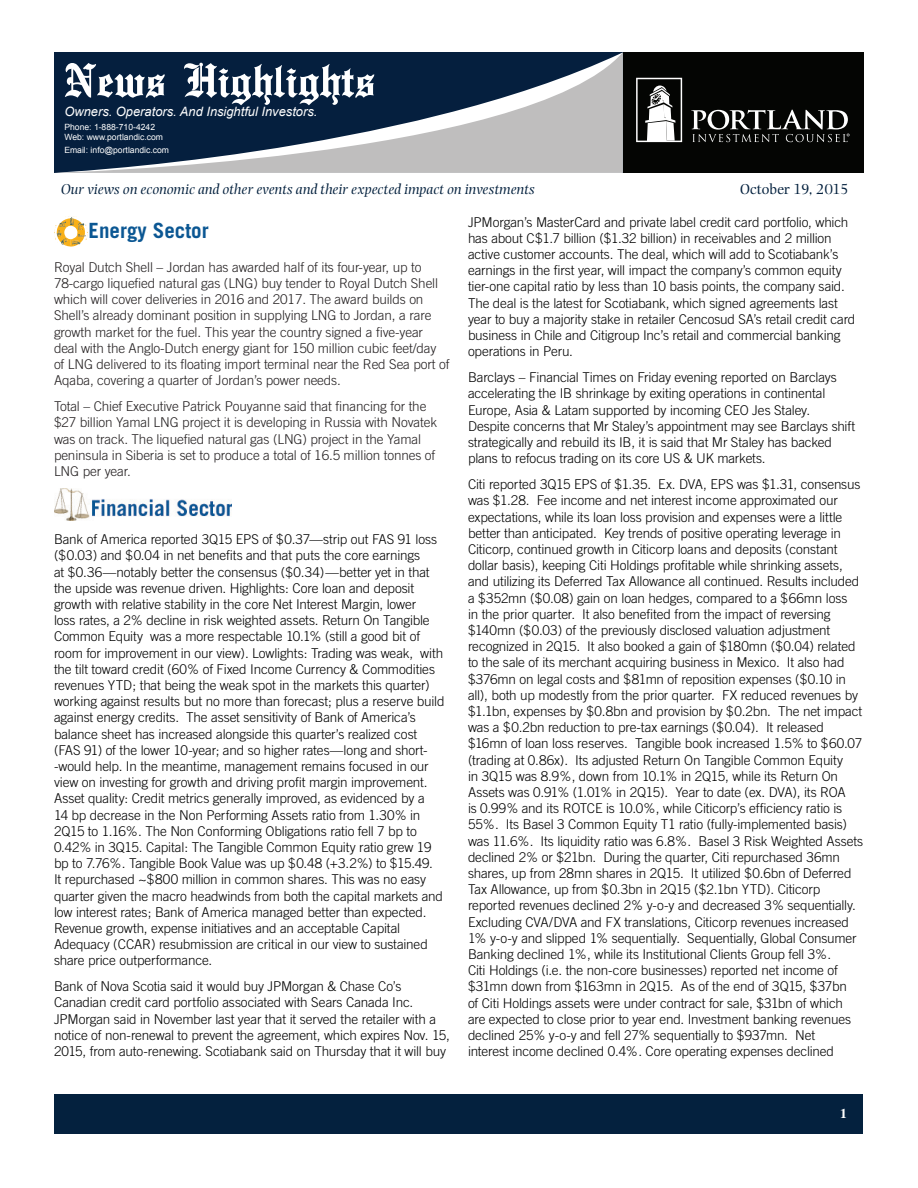
<style>
.page{position:relative;width:918px;height:1188px;background:#fff}
.page>*{position:absolute;margin:0;border:0;box-sizing:border-box;transform-origin:0 0}
.t1{font:500 51px "English Towne";color:#fff}
.t2{font:700 21px "Trade Gothic";color:#0b5793}
.t3{font:italic 15px "Photina";color:#04213e}
.t4{font:15px "Photina";color:#04213e}
.Article_-_Body{font:300 13.5px/16.2px "Trade Gothic";letter-spacing:-.015em;color:#000}
.Article_-_Body-2{font:300 13.5px/16.2px "Trade Gothic";letter-spacing:-.01em;color:#231f20}
.t5{font:700 13.5px "Times";color:#fff}
.t6{font:italic 12.9px "Arial";color:#fff}
.t7{font:8.55px/10.4px "Arial";color:#fff}
</style>
<div class="page">
<div style="left:606px;top:52px;width:258px;height:121px;background:#040503"></div>
<div style="left:55px;top:1094px;width:808px;height:39px;background:#04213e"></div>
<svg style="left:54px;top:53px;width:569px;height:120px;background:#4d5d71"></svg>
<svg style="left:636px;top:78px;width:46px;height:64px"></svg>
<svg style="left:691px;top:110px;width:159px;height:32px"></svg>
<img style="left:54px;top:488px;width:177px;height:32px">
<svg style="left:54px;top:216px;width:34px;height:31px"></svg>
<h1 class="t1" style="left:64px;top:51px;width:312px">News Highlights</h1>
<p class="t6" style="left:64px;top:103px;width:255px">Owners. Operators. And Insightful Investors.</p>
<p class="t7" style="left:64px;top:122px;width:100px">Phone: 1-888-710-4242<br>Web: www.portlandic.com</p>
<p class="t7" style="left:64px;top:145px;width:106px">Email: info@portlandic.com</p>
<p class="t3" style="left:61px;top:181px;width:475px">Our views on economic and other events and their expected impact on investments</p>
<p class="t4" style="left:740px;top:180px;width:110px">October 19, 2015</p>
<h2 class="t2" style="left:89px;top:218px;width:122px">Energy Sector</h2>
<p class="Article_-_Body-2" style="left:54px;top:259px;width:397px">Royal Dutch Shell – Jordan has awarded half of its four-year, up to 78-cargo liquefied natural gas (LNG) buy tender to Royal Dutch Shell which will cover deliveries in 2016 and 2017. The award builds on Shell’s already dominant position in supplying LNG to Jordan, a rare growth market for the fuel. This year the country signed a five-year deal with the Anglo-Dutch energy giant for 150 million cubic feet/day of LNG delivered to its floating import terminal near the Red Sea port of Aqaba, covering a quarter of Jordan’s power needs.</p>
<p class="Article_-_Body-2" style="left:54px;top:398px;width:385px">Total – Chief Executive Patrick Pouyanne said that financing for the $27 billion Yamal LNG project it is developing in Russia with Novatek was on track. The liquefied natural gas (LNG) project in the Yamal peninsula in Siberia is set to produce a total of 16.5 million tonnes of LNG per year.</p>
<p class="Article_-_Body" style="left:54px;top:531px;width:392px">Bank of America reported 3Q15 EPS of $0.37—strip out FAS 91 loss ($0.03) and $0.04 in net benefits and that puts the core earnings<br>at $0.36—notably better the consensus ($0.34)—better yet in that the upside was revenue driven. Highlights: Core loan and deposit growth with relative stability in the core Net Interest Margin, lower<br>loss rates, a 2% decline in risk weighted assets. Return On Tangible Common Equity was a more respectable 10.1% (still a good bit of room for improvement in our view). Lowlights: Trading was weak, with the tilt toward credit (60% of Fixed Income Currency &amp; Commodities revenues YTD; that being the weak spot in the markets this quarter) working against results but no more than forecast; plus a reserve build against energy credits. The asset sensitivity of Bank of America’s balance sheet has increased alongside this quarter’s realized cost (FAS 91) of the lower 10-year; and so higher rates—long and short--would help. In the meantime, management remains focused in our view on investing for growth and driving profit margin improvement.<br>Asset quality: Credit metrics generally improved, as evidenced by a<br>14 bp decrease in the Non Performing Assets ratio from 1.30% in 2Q15 to 1.16%. The Non Conforming Obligations ratio fell 7 bp to 0.42% in 3Q15. Capital: The Tangible Common Equity ratio grew 19 bp to 7.76%. Tangible Book Value was up $0.48 (+3.2%) to $15.49.<br>It repurchased ~$800 million in common shares. This was no easy quarter given the macro headwinds from both the capital markets and low interest rates; Bank of America managed better than expected.<br>Revenue growth, expense initiatives and an acceptable Capital Adequacy (CCAR) resubmission are critical in our view to sustained share price outperformance.</p>
<p class="Article_-_Body" style="left:54px;top:978px;width:398px">Bank of Nova Scotia said it would buy JPMorgan &amp; Chase Co’s Canadian credit card portfolio associated with Sears Canada Inc.<br>JPMorgan said in November last year that it served the retailer with a notice of non-renewal to prevent the agreement, which expires Nov. 15, 2015, from auto-renewing. Scotiabank said on Thursday that it will buy</p>
<p class="Article_-_Body" style="left:468px;top:214px;width:389px">JPMorgan’s MasterCard and private label credit card portfolio, which has about C$1.7 billion ($1.32 billion) in receivables and 2 million active customer accounts. The deal, which will add to Scotiabank’s earnings in the first year, will impact the company’s common equity tier-one capital ratio by less than 10 basis points, the company said.<br>The deal is the latest for Scotiabank, which signed agreements last year to buy a majority stake in retailer Cencosud SA’s retail credit card business in Chile and Citigroup Inc’s retail and commercial banking operations in Peru.</p>
<p class="Article_-_Body" style="left:468px;top:369px;width:389px">Barclays – Financial Times on Friday evening reported on Barclays accelerating the IB shrinkage by exiting operations in continental Europe, Asia &amp; Latam supported by incoming CEO Jes Staley.<br>Despite concerns that Mr Staley’s appointment may see Barclays shift strategically and rebuild its IB, it is said that Mr Staley has backed plans to refocus trading on its core US &amp; UK markets.</p>
<p class="Article_-_Body" style="left:468px;top:476px;width:397px">Citi reported 3Q15 EPS of $1.35. Ex. DVA, EPS was $1.31, consensus was $1.28. Fee income and net interest income approximated our expectations, while its loan loss provision and expenses were a little better than anticipated. Key trends of positive operating leverage in Citicorp, continued growth in Citicorp loans and deposits (constant dollar basis), keeping Citi Holdings profitable while shrinking assets, and utilizing its Deferred Tax Allowance all continued. Results included a $352mn ($0.08) gain on loan hedges, compared to a $66mn loss<br>in the prior quarter. It also benefited from the impact of reversing $140mn ($0.03) of the previously disclosed valuation adjustment recognized in 2Q15. It also booked a gain of $180mn ($0.04) related to the sale of its merchant acquiring business in Mexico. It also had $376mn on legal costs and $81mn of reposition expenses ($0.10 in all), both up modestly from the prior quarter. FX reduced revenues by $1.1bn, expenses by $0.8bn and provision by $0.2bn. The net impact was a $0.2bn reduction to pre-tax earnings ($0.04). It released $16mn of loan loss reserves. Tangible book increased 1.5% to $60.07 (trading at 0.86x). Its adjusted Return On Tangible Common Equity<br>in 3Q15 was 8.9%, down from 10.1% in 2Q15, while its Return On Assets was 0.91% (1.01% in 2Q15). Year to date (ex. DVA), its ROA<br>is 0.99% and its ROTCE is 10.0%, while Citicorp’s efficiency ratio is 55%. Its Basel 3 Common Equity T1 ratio (fully-implemented basis) was 11.6%. Its liquidity ratio was 6.8%. Basel 3 Risk Weighted Assets declined 2% or $21bn. During the quarter, Citi repurchased 36mn shares, up from 28mn shares in 2Q15. It utilized $0.6bn of Deferred Tax Allowance, up from $0.3bn in 2Q15 ($2.1bn YTD). Citicorp reported revenues declined 2% y-o-y and decreased 3% sequentially.<br>Excluding CVA/DVA and FX translations, Citicorp revenues increased 1% y-o-y and slipped 1% sequentially. Sequentially, Global Consumer Banking declined 1%, while its Institutional Clients Group fell 3%.<br>Citi Holdings (i.e. the non-core businesses) reported net income of $31mn down from $163mn in 2Q15. As of the end of 3Q15, $37bn<br>of Citi Holdings assets were under contract for sale, $31bn of which are expected to close prior to year end. Investment banking revenues declined 25% y-o-y and fell 27% sequentially to $937mn. Net<br>interest income declined 0.4%. Core operating expenses declined</p>
<p class="t5" style="left:840px;top:1100px;width:8px">1</p>
</div>
